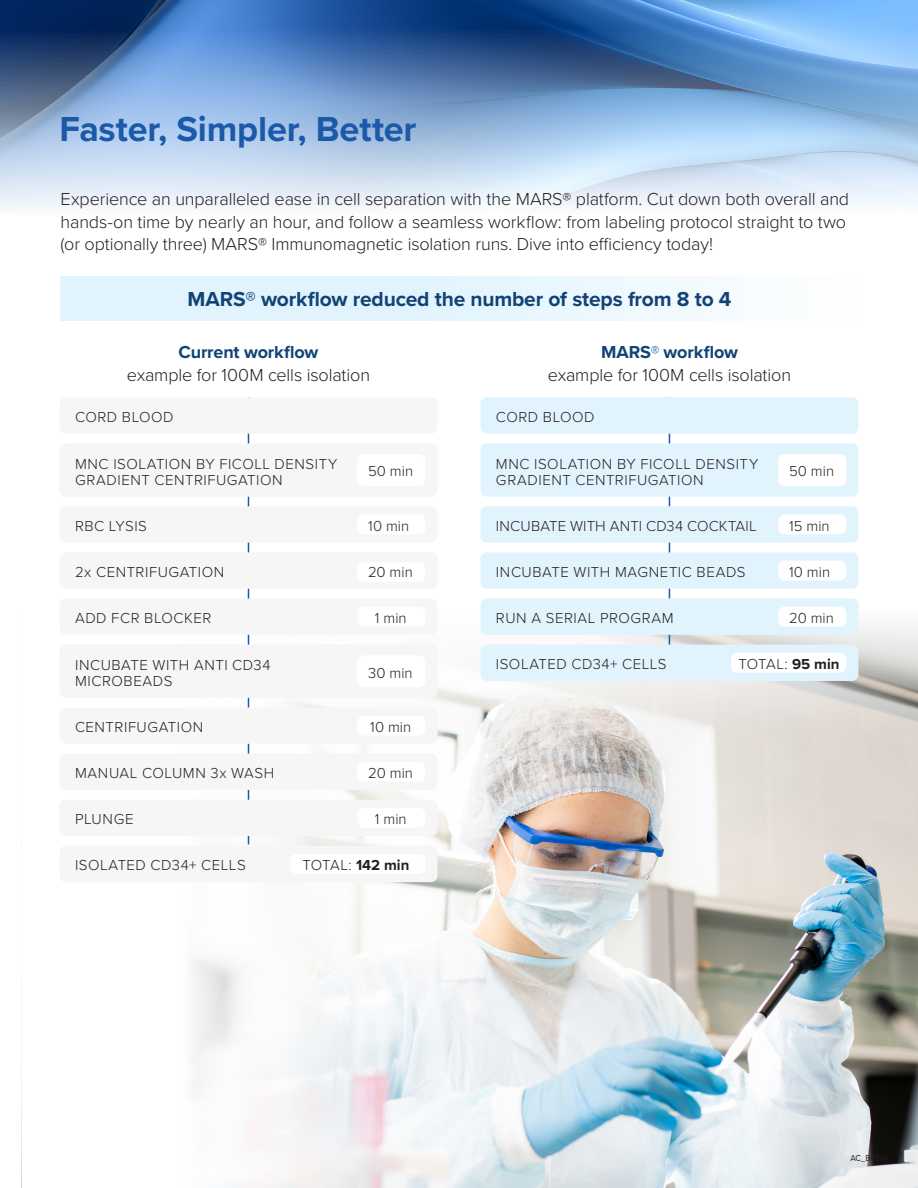
<style>
.page{position:relative;width:918px;height:1188px;background:#fff}
.page>*{position:absolute;margin:0;border:0;box-sizing:border-box;transform-origin:0 0}
.Main_Title{font:700 36px "Proxima Nova";letter-spacing:-.005em;color:#1c59a9}
.Figure___Caption{font:700 21px "Proxima Nova";letter-spacing:-.01em;color:#124376}
.Figure___Caption-2{font:300 18px/22.5px "Proxima Nova";letter-spacing:-.01em;color:#231f20}
.Figure___Caption-3{font:700 18px "Proxima Nova";letter-spacing:-.01em;color:#124376}
.Figure___Caption-4{font:300 15px/16.5px "Proxima Nova";letter-spacing:.035em;color:#231f20}
.Figure___Caption-5{font:300 15px "Proxima Nova";letter-spacing:.01em;color:#231f20}
.t1{font:9px "Proxima Nova";color:#231f20;scale:.9 1}
.s1{font-weight:300;color:#1c59a9}
.s2{font-weight:700}
</style>
<div class="page">
<img style="left:382px;top:608px;width:536px;height:580px">
<img style="left:0;top:0;width:918px;height:209px">
<div style="left:60px;top:276px;width:798px;height:45px;background:linear-gradient(to right,#daf1fe,#f8fcfe)"></div>
<hr style="left:248px;top:397px;width:1px;height:447px;background:#1c59a9">
<div style="left:60px;top:397px;width:378px;height:37px;background:#f6f6f6;border-radius:6px"></div>
<div style="left:60px;top:443px;width:378px;height:54px;background:#f6f6f6;border-radius:6px"></div>
<div style="left:357px;top:454px;width:68px;height:32px;background:#fff;border-radius:6px"></div>
<div style="left:60px;top:506px;width:378px;height:37px;background:#f6f6f6;border-radius:6px"></div>
<div style="left:357px;top:515px;width:68px;height:19px;background:#fff;border-radius:6px"></div>
<div style="left:60px;top:552px;width:378px;height:37px;background:#f6f6f6;border-radius:6px"></div>
<div style="left:357px;top:562px;width:68px;height:20px;background:#fff;border-radius:6px"></div>
<div style="left:60px;top:599px;width:378px;height:36px;background:#f6f6f6;border-radius:6px"></div>
<div style="left:357px;top:607px;width:68px;height:20px;background:#fff;border-radius:6px"></div>
<div style="left:60px;top:645px;width:378px;height:53px;background:#f6f6f6;border-radius:6px"></div>
<div style="left:357px;top:655px;width:68px;height:32px;background:#fff;border-radius:6px"></div>
<div style="left:60px;top:707px;width:378px;height:37px;background:#f6f6f6;border-radius:6px"></div>
<div style="left:357px;top:716px;width:68px;height:20px;background:#fff;border-radius:6px"></div>
<div style="left:60px;top:754px;width:378px;height:36px;background:#f6f6f6;border-radius:6px"></div>
<div style="left:357px;top:762px;width:68px;height:20px;background:#fff;border-radius:6px"></div>
<div style="left:60px;top:800px;width:378px;height:36px;background:#f6f6f6;border-radius:6px"></div>
<div style="left:357px;top:808px;width:68px;height:20px;background:#fff;border-radius:6px"></div>
<div style="left:60px;top:846px;width:378px;height:36px;background:#f6f6f6;border-radius:6px"></div>
<div style="left:290px;top:854px;width:135px;height:20px;background:#fff;border-radius:6px"></div>
<hr style="left:669px;top:397px;width:1px;height:280px;background:#1c59a9">
<div style="left:480px;top:397px;width:378px;height:37px;background:#e1f4fe;border-radius:6px"></div>
<div style="left:480px;top:443px;width:378px;height:54px;background:#e1f4fe;border-radius:6px"></div>
<div style="left:778px;top:454px;width:68px;height:32px;background:#fff;border-radius:6px"></div>
<div style="left:480px;top:506px;width:378px;height:37px;background:#e1f4fe;border-radius:6px"></div>
<div style="left:778px;top:515px;width:68px;height:19px;background:#fff;border-radius:6px"></div>
<div style="left:480px;top:552px;width:378px;height:37px;background:#e1f4fe;border-radius:6px"></div>
<div style="left:778px;top:561px;width:68px;height:20px;background:#fff;border-radius:6px"></div>
<div style="left:480px;top:599px;width:378px;height:36px;background:#e1f4fe;border-radius:6px"></div>
<div style="left:778px;top:607px;width:68px;height:20px;background:#fff;border-radius:6px"></div>
<div style="left:480px;top:645px;width:378px;height:36px;background:#e1f4fe;border-radius:6px"></div>
<div style="left:731px;top:653px;width:115px;height:20px;background:#fff;border-radius:6px"></div>
<p class="Main_Title" style="left:60px;top:102px;width:359px">Faster, Simpler, Better</p>
<p class="Figure___Caption-2" style="left:61px;top:187px;width:790px">Experience an unparalleled ease in cell separation with the MARS® platform. Cut down both overall and hands-on time by nearly an hour, and follow a seamless workflow: from labeling protocol straight to two (or optionally three) MARS® Immunomagnetic isolation runs. Dive into efficiency today!</p>
<p class="Figure___Caption" style="left:188px;top:284px;width:545px">MARS® workflow reduced the number of steps from 8 to 4</p>
<p class="Figure___Caption-3" style="left:179px;top:339px;width:141px">Current workflow</p>
<p class="Figure___Caption-2" style="left:127px;top:363px;width:245px">example for 100M cells isolation</p>
<p class="Figure___Caption-3" style="left:601px;top:339px;width:138px">MARS<span class="s1">®</span> workflow</p>
<p class="Figure___Caption-2" style="left:548px;top:363px;width:245px">example for 100M cells isolation</p>
<p class="Figure___Caption-4" style="left:75px;top:408px;width:100px">CORD BLOOD</p>
<p class="Figure___Caption-4" style="left:75px;top:455px;width:264px">MNC ISOLATION BY FICOLL DENSITY<br>GRADIENT CENTRIFUGATION</p>
<p class="Figure___Caption-4" style="left:368px;top:462px;width:47px">50 min</p>
<p class="Figure___Caption-4" style="left:75px;top:517px;width:73px">RBC LYSIS</p>
<p class="Figure___Caption-4" style="left:368px;top:517px;width:43px">10 min</p>
<p class="Figure___Caption-4" style="left:75px;top:563px;width:151px">2x CENTRIFUGATION</p>
<p class="Figure___Caption-4" style="left:368px;top:563px;width:46px">20 min</p>
<p class="Figure___Caption-4" style="left:75px;top:609px;width:138px">ADD FCR BLOCKER</p>
<p class="Figure___Caption-4" style="left:375px;top:609px;width:33px">1 min</p>
<p class="Figure___Caption-4" style="left:75px;top:656px;width:197px">INCUBATE WITH ANTI CD34<br>MICROBEADS</p>
<p class="Figure___Caption-4" style="left:368px;top:664px;width:46px">30 min</p>
<p class="Figure___Caption-4" style="left:75px;top:718px;width:130px">CENTRIFUGATION</p>
<p class="Figure___Caption-4" style="left:370px;top:718px;width:43px">10 min</p>
<p class="Figure___Caption-4" style="left:75px;top:764px;width:201px">MANUAL COLUMN 3x WASH</p>
<p class="Figure___Caption-4" style="left:368px;top:764px;width:46px">20 min</p>
<p class="Figure___Caption-4" style="left:75px;top:810px;width:60px">PLUNGE</p>
<p class="Figure___Caption-4" style="left:375px;top:810px;width:33px">1 min</p>
<p class="Figure___Caption-4" style="left:75px;top:856px;width:172px">ISOLATED CD34+ CELLS</p>
<p class="Figure___Caption-4" style="left:302px;top:856px;width:109px">TOTAL: <span class="s2">142 min</span></p>
<p class="Figure___Caption-4" style="left:496px;top:408px;width:100px">CORD BLOOD</p>
<p class="Figure___Caption-4" style="left:496px;top:455px;width:264px">MNC ISOLATION BY FICOLL DENSITY<br>GRADIENT CENTRIFUGATION</p>
<p class="Figure___Caption-4" style="left:789px;top:462px;width:47px">50 min</p>
<p class="Figure___Caption-5" style="left:496px;top:515px;width:262px">INCUBATE WITH ANTI CD34 COCKTAIL</p>
<p class="Figure___Caption-4" style="left:789px;top:517px;width:42px">15 min</p>
<p class="Figure___Caption-4" style="left:496px;top:563px;width:251px">INCUBATE WITH MAGNETIC BEADS</p>
<p class="Figure___Caption-4" style="left:789px;top:563px;width:43px">10 min</p>
<p class="Figure___Caption-4" style="left:496px;top:609px;width:179px">RUN A SERIAL PROGRAM</p>
<p class="Figure___Caption-4" style="left:789px;top:609px;width:46px">20 min</p>
<p class="Figure___Caption-4" style="left:496px;top:655px;width:172px">ISOLATED CD34+ CELLS</p>
<p class="Figure___Caption-4" style="left:738px;top:655px;width:103px">TOTAL: <span class="s2">95 min</span></p>
<p class="t1" style="left:850px;top:1151px;width:43px">AC_B013A</p>
</div>
